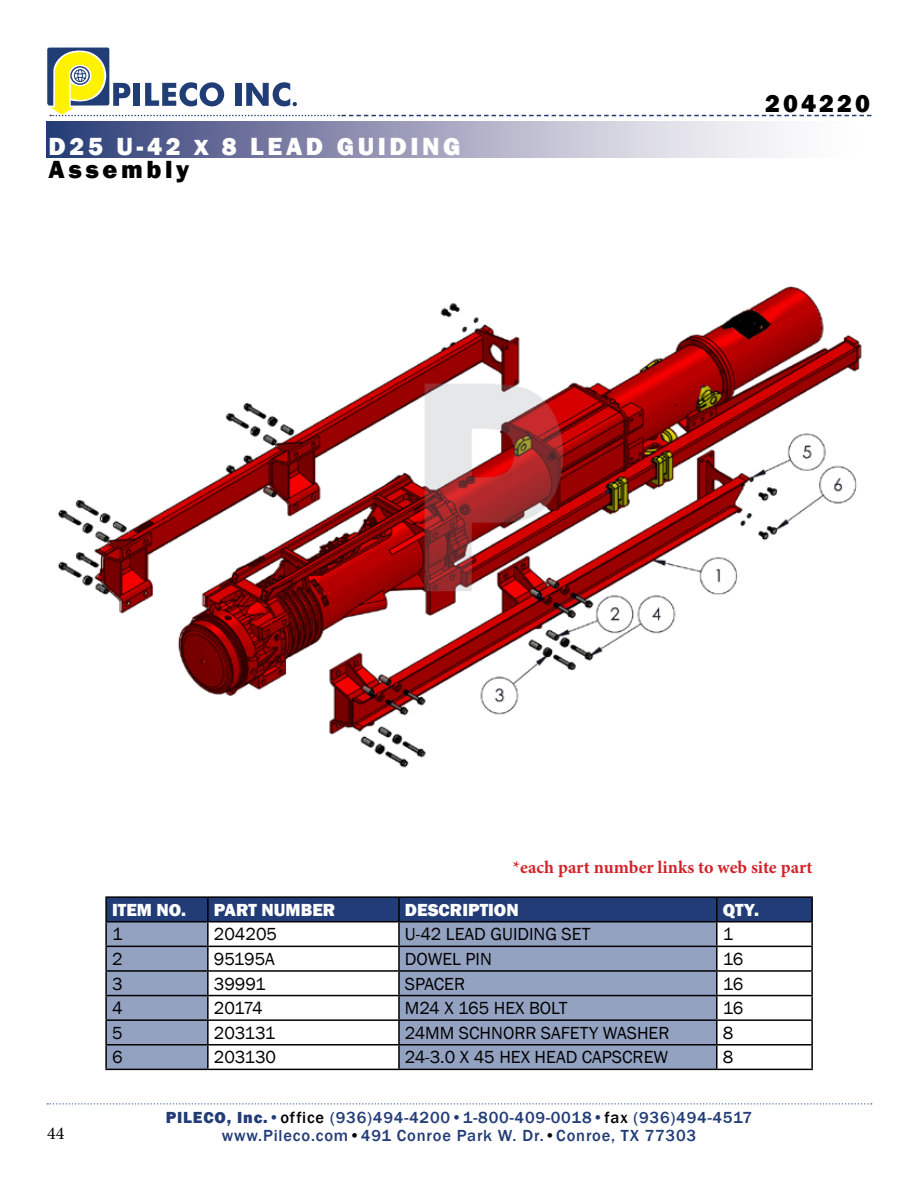
<style>
.page{position:relative;width:918px;height:1188px;background:#fff}
.page>*{position:absolute;margin:0;border:0;box-sizing:border-box;transform-origin:0 0}
.t1{font:800 25.5px/22.5px "Franklin Gothic";letter-spacing:.14em;color:#fff}
.t2{font:800 25.5px "Franklin Gothic";letter-spacing:.12em;color:#000}
.t3{font:18px "Franklin Gothic";color:#000}
.t4{font:700 18px "Minion Pro";color:#d2232a}
.t5{font:800 18px "Franklin Gothic";color:#fff}
.t6{font:18px "Minion Pro";color:#000}
.t7{font:500 16.5px/18px "Franklin Gothic";letter-spacing:.05em;color:#223c77;text-align:center}
.s1{font-size:22.5px}
.s2{color:#000}
.s3{font-weight:800}
</style>
<div class="page">
<svg style="left:47px;top:121px;width:736px;height:37px;background:#9a9dba"></svg>
<svg style="left:47px;top:1103px;width:825px;height:2px"></svg>
<svg style="left:47px;top:48px;width:825px;height:68px"></svg>
<div style="left:107px;top:898px;width:704px;height:23px;background:#223c77"></div>
<svg style="left:107px;top:923px;width:609px;height:146px;fill:#94a2c2"></svg>
<hr style="left:105px;top:896px;width:103px;height:2px;background:#000">
<hr style="left:105px;top:898px;width:2px;height:23px;background:#000">
<hr style="left:208px;top:896px;width:191px;height:2px;background:#000">
<hr style="left:207px;top:898px;width:2px;height:23px;background:#000">
<hr style="left:399px;top:896px;width:318px;height:2px;background:#000">
<hr style="left:398px;top:898px;width:2px;height:23px;background:#000">
<hr style="left:717px;top:896px;width:96px;height:2px;background:#000">
<hr style="left:716px;top:898px;width:2px;height:23px;background:#000">
<hr style="left:811px;top:898px;width:2px;height:23px;background:#000">
<hr style="left:105px;top:921px;width:103px;height:2px;background:#000">
<hr style="left:105px;top:923px;width:2px;height:23px;background:#000">
<hr style="left:208px;top:921px;width:191px;height:2px;background:#000">
<hr style="left:207px;top:923px;width:2px;height:23px;background:#000">
<hr style="left:399px;top:921px;width:318px;height:2px;background:#000">
<hr style="left:398px;top:923px;width:2px;height:23px;background:#000">
<hr style="left:717px;top:921px;width:96px;height:2px;background:#000">
<hr style="left:716px;top:923px;width:2px;height:23px;background:#000">
<hr style="left:811px;top:923px;width:2px;height:23px;background:#000">
<hr style="left:105px;top:946px;width:103px;height:1px;background:#000">
<hr style="left:105px;top:947px;width:2px;height:23px;background:#000">
<hr style="left:208px;top:946px;width:191px;height:1px;background:#000">
<hr style="left:207px;top:947px;width:2px;height:23px;background:#000">
<hr style="left:399px;top:946px;width:318px;height:1px;background:#000">
<hr style="left:398px;top:947px;width:2px;height:23px;background:#000">
<hr style="left:717px;top:946px;width:96px;height:1px;background:#000">
<hr style="left:716px;top:947px;width:2px;height:23px;background:#000">
<hr style="left:811px;top:947px;width:2px;height:23px;background:#000">
<hr style="left:105px;top:970px;width:103px;height:2px;background:#000">
<hr style="left:105px;top:972px;width:2px;height:23px;background:#000">
<hr style="left:208px;top:970px;width:191px;height:2px;background:#000">
<hr style="left:207px;top:972px;width:2px;height:23px;background:#000">
<hr style="left:399px;top:970px;width:318px;height:2px;background:#000">
<hr style="left:398px;top:972px;width:2px;height:23px;background:#000">
<hr style="left:717px;top:970px;width:96px;height:2px;background:#000">
<hr style="left:716px;top:972px;width:2px;height:23px;background:#000">
<hr style="left:811px;top:972px;width:2px;height:23px;background:#000">
<hr style="left:105px;top:995px;width:103px;height:1px;background:#000">
<hr style="left:105px;top:996px;width:2px;height:23px;background:#000">
<hr style="left:208px;top:995px;width:191px;height:1px;background:#000">
<hr style="left:207px;top:996px;width:2px;height:23px;background:#000">
<hr style="left:399px;top:995px;width:318px;height:1px;background:#000">
<hr style="left:398px;top:996px;width:2px;height:23px;background:#000">
<hr style="left:717px;top:995px;width:96px;height:1px;background:#000">
<hr style="left:716px;top:996px;width:2px;height:23px;background:#000">
<hr style="left:811px;top:996px;width:2px;height:23px;background:#000">
<hr style="left:105px;top:1019px;width:103px;height:2px;background:#000">
<hr style="left:105px;top:1021px;width:2px;height:23px;background:#000">
<hr style="left:208px;top:1019px;width:191px;height:2px;background:#000">
<hr style="left:207px;top:1021px;width:2px;height:23px;background:#000">
<hr style="left:399px;top:1019px;width:318px;height:2px;background:#000">
<hr style="left:398px;top:1021px;width:2px;height:23px;background:#000">
<hr style="left:717px;top:1019px;width:96px;height:2px;background:#000">
<hr style="left:716px;top:1021px;width:2px;height:23px;background:#000">
<hr style="left:811px;top:1021px;width:2px;height:23px;background:#000">
<hr style="left:105px;top:1044px;width:103px;height:2px;background:#000">
<hr style="left:105px;top:1046px;width:2px;height:23px;background:#000">
<hr style="left:208px;top:1044px;width:191px;height:2px;background:#000">
<hr style="left:207px;top:1046px;width:2px;height:23px;background:#000">
<hr style="left:399px;top:1044px;width:318px;height:2px;background:#000">
<hr style="left:398px;top:1046px;width:2px;height:23px;background:#000">
<hr style="left:717px;top:1044px;width:96px;height:2px;background:#000">
<hr style="left:716px;top:1046px;width:2px;height:23px;background:#000">
<hr style="left:811px;top:1046px;width:2px;height:23px;background:#000">
<hr style="left:105px;top:1069px;width:103px;height:1px;background:#000">
<hr style="left:208px;top:1069px;width:191px;height:1px;background:#000">
<hr style="left:399px;top:1069px;width:318px;height:1px;background:#000">
<hr style="left:717px;top:1069px;width:96px;height:1px;background:#000">
<img style="left:57px;top:286px;width:805px;height:482px">
<h1 class="t1" style="left:49px;top:136px;width:414px">D25 U-42 <span class="s1">X</span> 8 LEAD GUIDING<br><span class="s2">Assembly</span></h1>
<h1 class="t2" style="left:765px;top:87px;width:106px">204220</h1>
<p class="t4" style="left:513px;top:855px;width:301px">*each part number links to web site part</p>
<p class="t6" style="left:47px;top:1121px;width:19px">44</p>
<p class="t5" style="left:112px;top:898px;width:76px">ITEM NO.</p>
<p class="t5" style="left:214px;top:898px;width:123px">PART NUMBER</p>
<p class="t5" style="left:405px;top:898px;width:115px">DESCRIPTION</p>
<p class="t5" style="left:723px;top:898px;width:38px">QTY.</p>
<p class="t3" style="left:112px;top:923px;width:12px">1</p>
<p class="t3" style="left:214px;top:923px;width:65px">204205</p>
<p class="t3" style="left:405px;top:923px;width:187px">U-42 LEAD GUIDING SET</p>
<p class="t3" style="left:723px;top:923px;width:12px">1</p>
<p class="t3" style="left:112px;top:948px;width:12px">2</p>
<p class="t3" style="left:214px;top:948px;width:63px">95195A</p>
<p class="t3" style="left:405px;top:948px;width:88px">DOWEL PIN</p>
<p class="t3" style="left:723px;top:948px;width:22px">16</p>
<p class="t3" style="left:112px;top:972px;width:12px">3</p>
<p class="t3" style="left:214px;top:972px;width:54px">39991</p>
<p class="t3" style="left:405px;top:972px;width:62px">SPACER</p>
<p class="t3" style="left:723px;top:972px;width:22px">16</p>
<p class="t3" style="left:112px;top:997px;width:12px">4</p>
<p class="t3" style="left:214px;top:997px;width:50px">20174</p>
<p class="t3" style="left:405px;top:997px;width:164px">M24 X 165 HEX BOLT</p>
<p class="t3" style="left:723px;top:997px;width:22px">16</p>
<p class="t3" style="left:112px;top:1022px;width:12px">5</p>
<p class="t3" style="left:214px;top:1022px;width:63px">203131</p>
<p class="t3" style="left:405px;top:1022px;width:266px">24MM SCHNORR SAFETY WASHER</p>
<p class="t3" style="left:723px;top:1022px;width:12px">8</p>
<p class="t3" style="left:112px;top:1046px;width:12px">6</p>
<p class="t3" style="left:214px;top:1046px;width:64px">203130</p>
<p class="t3" style="left:405px;top:1046px;width:265px">24-3.0 X 45 HEX HEAD CAPSCREW</p>
<p class="t3" style="left:723px;top:1046px;width:12px">8</p>
<p class="t7" style="left:166px;top:1109px;width:588px"><span class="s3">PILECO, Inc.</span>•<span class="s2">office</span> (936)494-4200•1-800-409-0018•<span class="s2">fax</span> (936)494-4517 www.Pileco.com<span class="s2">•</span>491 Conroe Park W. Dr.<span class="s2">•</span>Conroe, TX 77303</p>
</div>
